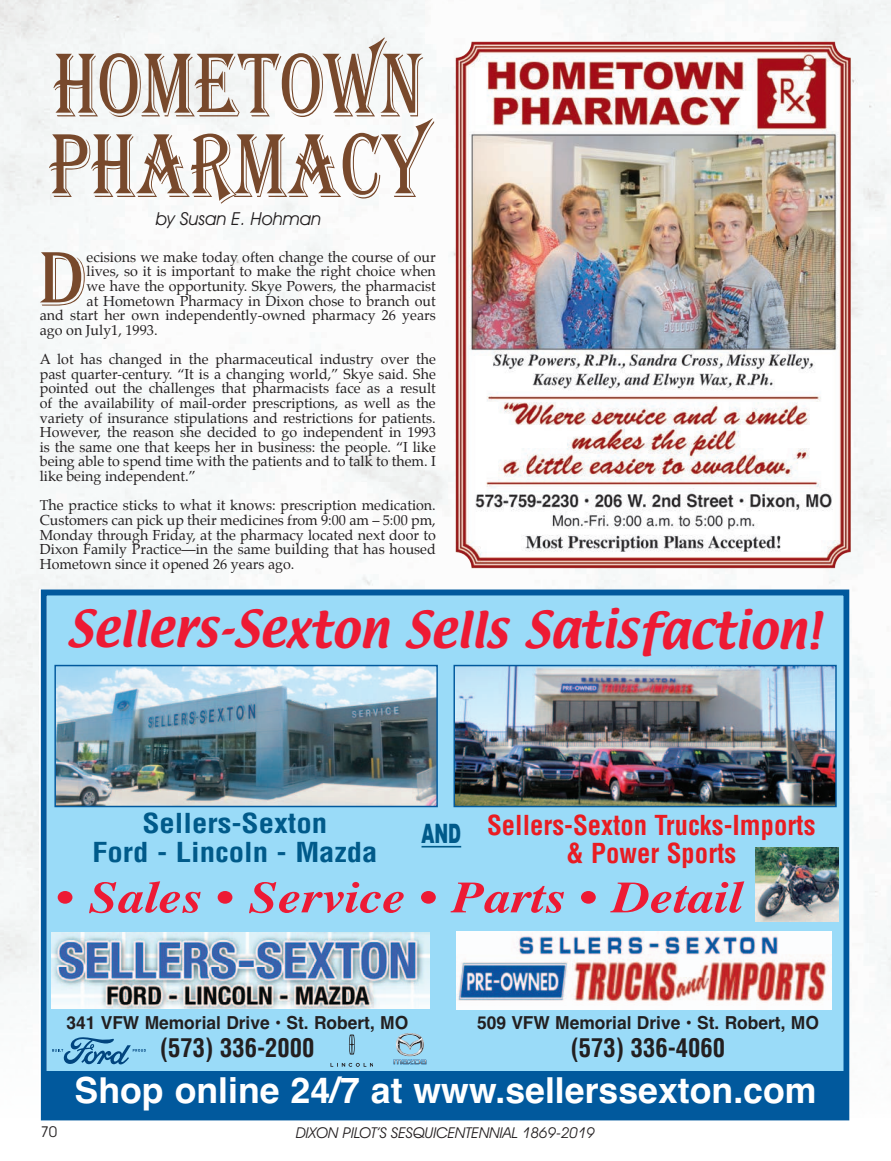
<style>
.page{position:relative;width:891px;height:1161px;background:#fff}
.page>*{position:absolute;margin:0;border:0;box-sizing:border-box;transform-origin:0 0}
.t1{font:94.05px/80.6px "Algerian";color:#78492c;scale:.76 1}
.t2{font:80.1px "Algerian";color:#78492c}
.t3{font:44.7px "Textile";color:#ed1a34}
.t4{font:italic 700 44.55px "Times";color:#ed1a34;scale:1.17 1}
.t5{font:700 35.85px "Helvetica";color:#fff}
.t6{font:700 condensed 26.85px/28.3px "Helvetica";color:#e91c22;text-align:center}
.t7{font:700 condensed 26.85px/28.3px "Helvetica";color:#005a8a;text-align:center;scale:1.15 1}
.t8{font:900 26.85px "Arial";color:#005a8a;scale:.62 1}
.t9{font:700 condensed 25.35px "Helvetica";color:#231f20}
.t10{font:italic 18px "Avant Garde IT Cby BT";color:#231f20}
.t11{font:700 17.85px "Helvetica";color:#231f20}
.t12{font:italic 15px "Avant Garde IT Cby BT";color:#231f20}
.t13{font:15px "Avant Garde IT Cby BT";color:#231f20}
.t14{font:14.25px/14.5px "Palatino";color:#231f20;text-align:justify}
</style>
<div class="page">
<img style="left:453px;top:34px;width:408px;height:537px">
<div style="left:47px;top:595px;width:797px;height:519px;background:#9adbf8"></div>
<div style="left:41px;top:590px;width:808px;height:530px;border:6px solid #01599d"></div>
<img style="left:56px;top:667px;width:380px;height:138px">
<div style="left:54px;top:665px;width:384px;height:142px;border:1px solid #01599d"></div>
<img style="left:456px;top:667px;width:379px;height:138px">
<div style="left:454px;top:665px;width:383px;height:142px;border:1px solid #01599d"></div>
<hr style="left:422px;top:846px;width:39px;height:2px;background:#005a8a">
<img style="left:456px;top:932px;width:376px;height:78px">
<img style="left:756px;top:848px;width:82px;height:74px">
<div style="left:44px;top:1071px;width:804px;height:47px;background:#01599d"></div>
<svg style="left:52px;top:1037px;width:94px;height:27px"></svg>
<img style="left:51px;top:933px;width:379px;height:76px">
<svg style="left:394px;top:1033px;width:32px;height:31px"></svg>
<svg style="left:330px;top:1063px;width:43px;height:4px"></svg>
<svg style="left:349px;top:1035px;width:6px;height:20px"></svg>
<h1 class="t1" style="left:49px;top:47px;width:379px">HOMETOWN<br>PHARMACY</h1>
<p class="t10" style="left:156px;top:207px;width:167px">by Susan E. Hohman</p>
<h2 class="t2" style="left:38px;top:234px;width:46px">D</h2>
<p class="t14" style="left:87px;top:251px;width:351px">ecisions we make today often change the course of our</p>
<p class="t14" style="left:87px;top:265px;width:351px">lives, so it is important to make the right choice when</p>
<p class="t14" style="left:87px;top:280px;width:351px">we have the opportunity. Skye Powers, the pharmacist</p>
<p class="t14" style="left:87px;top:295px;width:351px">at Hometown Pharmacy in Dixon chose to branch out</p>
<p class="t14" style="left:40px;top:309px;width:398px">and start her own independently-owned pharmacy 26 years</p>
<p class="t14" style="left:40px;top:324px;width:119px">ago on July1, 1993.</p>
<p class="t14" style="left:40px;top:353px;width:398px">A lot has changed in the pharmaceutical industry over the past quarter-century. “It is a changing world,” Skye said. She pointed out the challenges that pharmacists face as a result of the availability of mail-order prescriptions, as well as the variety of insurance stipulations and restrictions for patients.<br>However, the reason she decided to go independent in 1993 is the same one that keeps her in business: the people. “I like being able to spend time with the patients and to talk to them. I like being independent.”</p>
<p class="t14" style="left:40px;top:499px;width:398px">The practice sticks to what it knows: prescription medication.<br>Customers can pick up their medicines from 9:00 am – 5:00 pm, Monday through Friday, at the pharmacy located next door to Dixon Family Practice—in the same building that has housed Hometown since it opened 26 years ago.</p>
<h3 class="t3" style="left:67px;top:598px;width:755px">Sellers-Sexton Sells Satisfaction!</h3>
<h3 class="t7" style="left:92px;top:809px;width:250px">Sellers-Sexton<br>Ford - Lincoln - Mazda</h3>
<h3 class="t8" style="left:421px;top:814px;width:66px">AND</h3>
<h3 class="t6" style="left:487px;top:811px;width:330px">Sellers-Sexton Trucks-Imports &amp; Power Sports</h3>
<h3 class="t4" style="left:56px;top:856px;width:588px">• Sales • Service • Parts • Detail</h3>
<p class="t11" style="left:66px;top:1008px;width:343px">341 VFW Memorial Drive • St. Robert, MO</p>
<h3 class="t9" style="left:160px;top:1031px;width:156px">(573) 336-2000</h3>
<p class="t11" style="left:477px;top:1008px;width:343px">509 VFW Memorial Drive • St. Robert, MO</p>
<h3 class="t9" style="left:571px;top:1031px;width:156px">(573) 336-4060</h3>
<h3 class="t5" style="left:75px;top:1061px;width:743px">Shop online 24/7 at www.sellerssexton.com</h3>
<p class="t13" style="left:40px;top:1122px;width:18px">70</p>
<p class="t12" style="left:296px;top:1124px;width:300px">DIXON PILOT’S SESQUICENTENNIAL 1869-2019</p>
</div>
